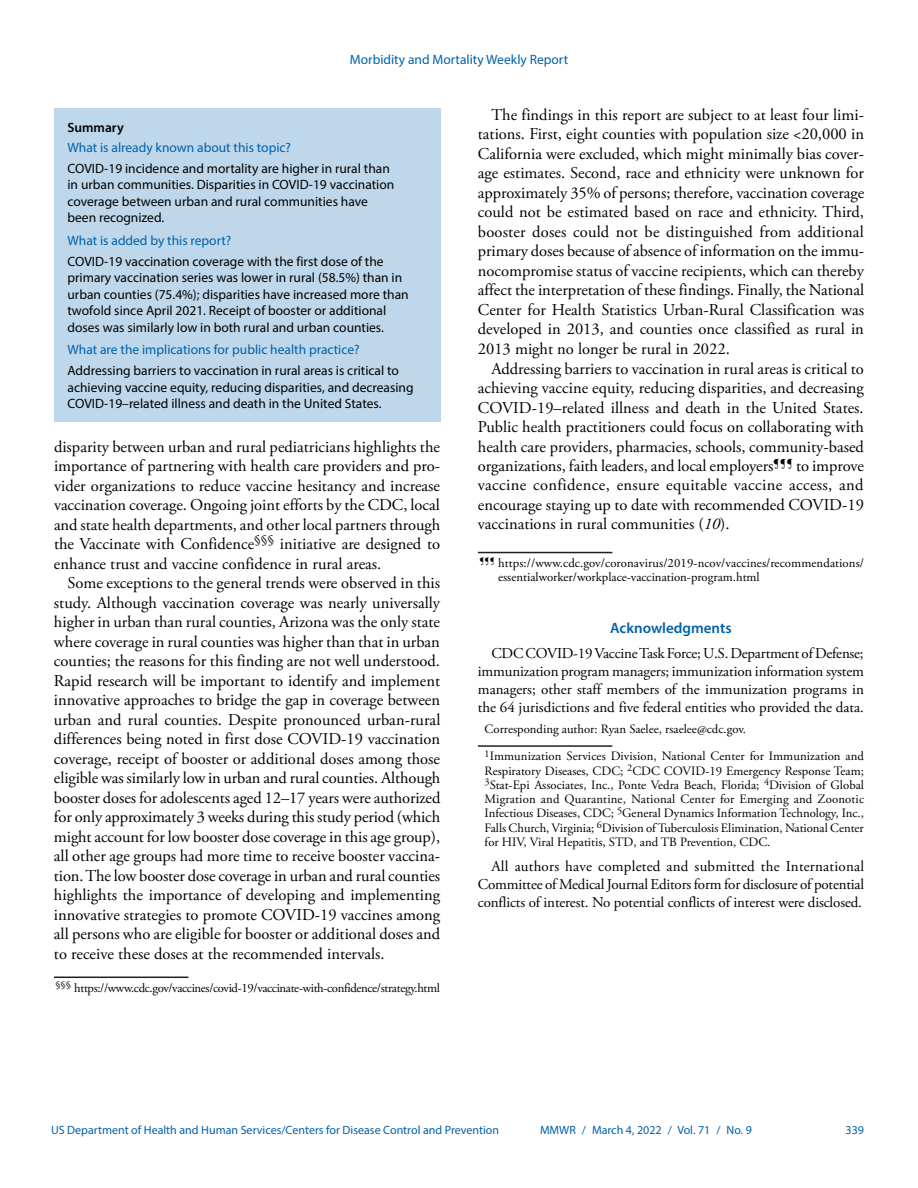
<style>
.page{position:relative;width:918px;height:1188px;background:#fff}
.page>*{position:absolute;margin:0;border:0;box-sizing:border-box;transform-origin:0 0}
.Paragraph{font:16.5px/19.5px "Adobe Garamond Pro";color:#010203;text-align:justify}
.Acknowledgment{font:15px/18px "Adobe Garamond Pro";color:#010203;text-align:justify}
.Conflict_of_Interest{font:15px/18px "Adobe Garamond Pro";letter-spacing:-.01em;color:#010203;text-align:justify}
.Acknowledgment_Head{font:600 15px "Myriad Pro";color:#0061aa}
.Summary_Box_Text{font:13.5px/16.5px "Myriad Pro";color:#010203}
.t1{font:13.5px "Myriad Pro";color:#0061aa}
.Author_Affiliations{font:12.75px/14.2px "Adobe Garamond Pro";color:#010203;text-align:justify}
.footnote_w_rule_text{font:12.75px/14.2px "Adobe Garamond Pro";color:#010203}
.footnote_w_rule_text-2{font:12.75px "Adobe Garamond Pro";letter-spacing:-.03em;color:#010203}
.Corresponding_Author{font:12.75px "Adobe Garamond Pro";color:#010203}
.t2{font:12px "Myriad Pro";color:#0061aa}
.s1{font-weight:600}
.s2{color:#0061aa}
.s3{font-style:italic}
</style>
<div class="page">
<div style="left:54px;top:108px;width:386px;height:314px;background:#bfd7ea"></div>
<hr style="left:54px;top:977px;width:134px;height:1px;background:#231f20">
<hr style="left:478px;top:745px;width:134px;height:2px;background:#231f20">
<hr style="left:478px;top:552px;width:134px;height:1px;background:#231f20">
<p class="t1" style="left:350px;top:51px;width:220px">Morbidity and Mortality Weekly Report</p>
<p class="Summary_Box_Text" style="left:68px;top:117px;width:324px;line-height:20.7px"><span class="s1">Summary<br></span><span class="s2">What is already known about this topic?<br></span>COVID-19 incidence and mortality are higher in rural than</p>
<p class="Summary_Box_Text" style="left:68px;top:176px;width:328px">in urban communities. Disparities in COVID-19 vaccination coverage between urban and rural communities have been recognized.</p>
<p class="Summary_Box_Text" style="left:68px;top:230px;width:318px;line-height:21px"><span class="s2">What is added by this report?<br></span>COVID-19 vaccination coverage with the first dose of the</p>
<p class="Summary_Box_Text" style="left:68px;top:269px;width:343px">primary vaccination series was lower in rural (58.5%) than in urban counties (75.4%); disparities have increased more than twofold since April 2021. Receipt of booster or additional doses was similarly low in both rural and urban counties.</p>
<p class="Summary_Box_Text" style="left:68px;top:339px;width:333px;line-height:21px"><span class="s2">What are the implications for public health practice?<br></span>Addressing barriers to vaccination in rural areas is critical to</p>
<p class="Summary_Box_Text" style="left:68px;top:379px;width:348px">achieving vaccine equity, reducing disparities, and decreasing<br>COVID-19–related illness and death in the United States.</p>
<p class="Paragraph" style="left:54px;top:437px;width:388px">disparity between urban and rural pediatricians highlights the importance of partnering with health care providers and pro&shy;vider organizations to reduce vaccine hesitancy and increase vaccination coverage. Ongoing joint efforts by the CDC, local and state health departments, and other local partners through the Vaccinate with Confidence<sup>§§§</sup> initiative are designed to enhance trust and vaccine confidence in rural areas.</p>
<p class="Paragraph" style="left:54px;top:574px;width:388px;text-indent:13px">Some exceptions to the general trends were observed in this study. Although vaccination coverage was nearly universally higher in urban than rural counties, Arizona was the only state where coverage in rural counties was higher than that in urban counties; the reasons for this finding are not well understood.<br>Rapid research will be important to identify and implement innovative approaches to bridge the gap in coverage between urban and rural counties. Despite pronounced urban-rural differences being noted in first dose COVID-19 vaccination coverage, receipt of booster or additional doses among those eligible was similarly low in urban and rural counties. Although booster doses for adolescents aged 12–17 years were authorized for only approximately 3 weeks during this study period (which might account for low booster dose coverage in this age group), all other age groups had more time to receive booster vaccina&shy;tion. The low booster dose coverage in urban and rural counties highlights the importance of developing and implementing innovative strategies to promote COVID-19 vaccines among all persons who are eligible for booster or additional doses and to receive these doses at the recommended intervals.</p>
<p class="footnote_w_rule_text-2" style="left:55px;top:980px;width:386px"><sup>§§§</sup> https://www.cdc.gov/vaccines/covid-19/vaccinate-with-confidence/strategy.html</p>
<p class="Paragraph" style="left:478px;top:106px;width:388px;text-indent:13px">The findings in this report are subject to at least four limi&shy;tations. First, eight counties with population size &lt;20,000 in California were excluded, which might minimally bias cover&shy;age estimates. Second, race and ethnicity were unknown for approximately 35% of persons; therefore, vaccination coverage could not be estimated based on race and ethnicity. Third, booster doses could not be distinguished from additional primary doses because of absence of information on the immu&shy;nocompromise status of vaccine recipients, which can thereby affect the interpretation of these findings. Finally, the National Center for Health Statistics Urban-Rural Classification was developed in 2013, and counties once classified as rural in 2013 might no longer be rural in 2022.</p>
<p class="Paragraph" style="left:478px;top:359px;width:388px;text-indent:14px">Addressing barriers to vaccination in rural areas is critical to achieving vaccine equity, reducing disparities, and decreasing COVID-19–related illness and death in the United States.<br>Public health practitioners could focus on collaborating with health care providers, pharmacies, schools, community-based organizations, faith leaders, and local employers<sup>¶¶¶</sup> to improve vaccine confidence, ensure equitable vaccine access, and encourage staying up to date with recommended COVID-19 vaccinations in rural communities (<span class="s3">10</span>).</p>
<p class="footnote_w_rule_text" style="left:498px;top:556px;width:367px;text-indent:-19px"><sup>¶¶¶</sup> https://www.cdc.gov/coronavirus/2019-ncov/vaccines/recommendations/ essentialworker/workplace-vaccination-program.html</p>
<h1 class="Acknowledgment_Head" style="left:610px;top:618px;width:123px">Acknowledgments</h1>
<p class="Acknowledgment" style="left:478px;top:644px;width:388px;text-indent:14px">CDC COVID-19 Vaccine Task Force; U.S. Department of Defense; immunization program managers; immunization information system managers; other staff members of the immunization programs in the 64 jurisdictions and five federal entities who provided the data.</p>
<p class="Corresponding_Author" style="left:485px;top:721px;width:263px">Corresponding author: Ryan Saelee, rsaelee@cdc.gov.</p>
<p class="Author_Affiliations" style="left:485px;top:750px;width:381px"><sup>1</sup>Immunization Services Division, National Center for Immunization and Respiratory Diseases, CDC; <sup>2</sup>CDC COVID-19 Emergency Response Team; <sup>3</sup>Stat-Epi Associates, Inc., Ponte Vedra Beach, Florida; <sup>4</sup>Division of Global Migration and Quarantine, National Center for Emerging and Zoonotic Infectious Diseases, CDC; <sup>5</sup>General Dynamics Information Technology, Inc., Falls Church, Virginia; <sup>6</sup>Division of Tuberculosis Elimination, National Center for HIV, Viral Hepatitis, STD, and TB Prevention, CDC.</p>
<p class="Conflict_of_Interest" style="left:478px;top:857px;width:388px;text-indent:14px">All authors have completed and submitted the International Committee of Medical Journal Editors form for disclosure of potential conflicts of interest. No potential conflicts of interest were disclosed.</p>
<p class="t2" style="left:51px;top:1123px;width:450px">US Department of Health and Human Services/Centers for Disease Control and Prevention</p>
<p class="t2" style="left:540px;top:1123px;width:213px">MMWR / March 4, 2022 / Vol. 71 / No. 9</p>
<p class="t2" style="left:846px;top:1123px;width:20px">339</p>
</div>
